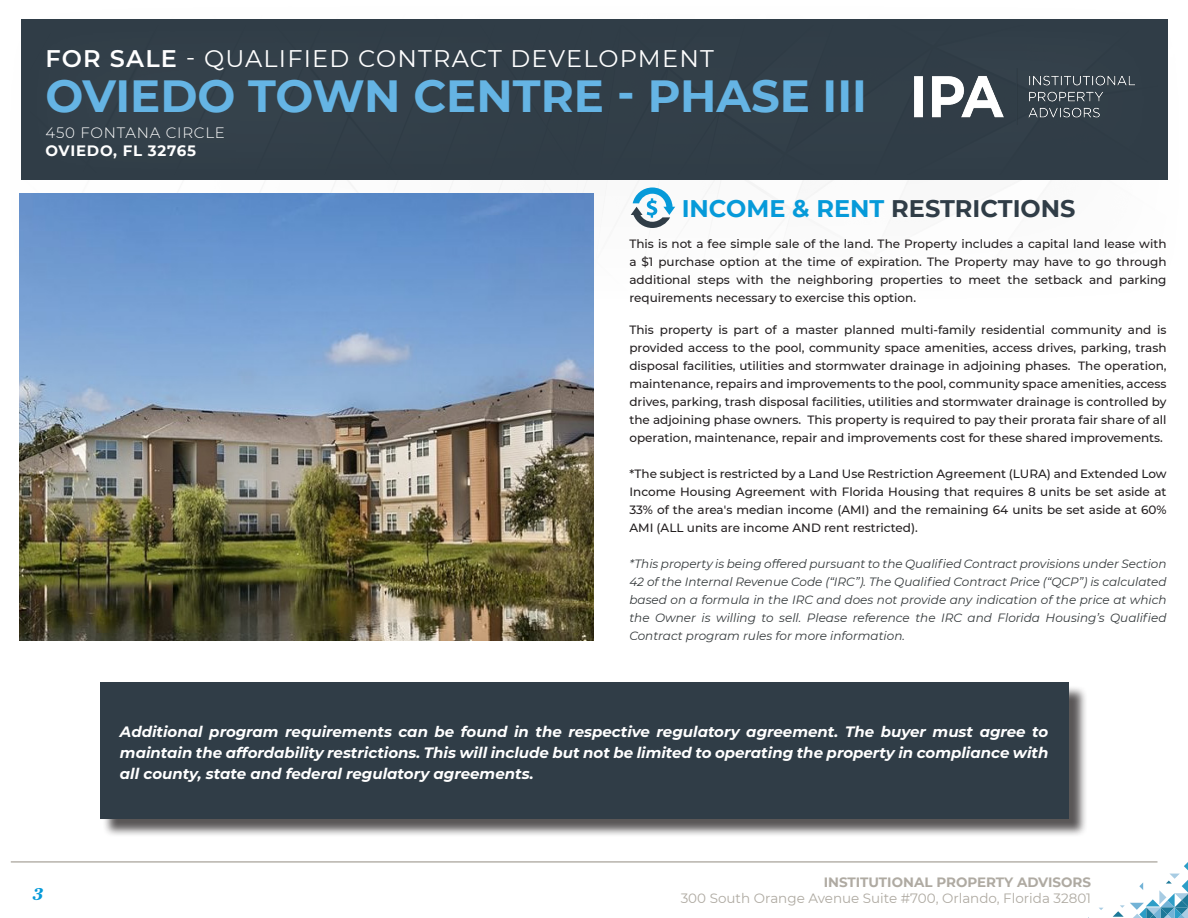
<style>
.page{position:relative;width:1188px;height:918px;background:#fff}
.page>*{position:absolute;margin:0;border:0;box-sizing:border-box;transform-origin:0 0}
.t1{font:700 45px "Montserrat";color:#65b4e4}
.t2{font:24px "Montserrat";letter-spacing:.05em;color:#fff}
.t3{font:700 24px "Montserrat";color:#303d47}
.t4{font:italic 700 16.5px "Georgia";color:#069ad9}
.t5{font:italic 700 15px/21px "Montserrat";color:#fff;text-align:justify}
.t6{font:300 15px "Montserrat";letter-spacing:.05em;color:#fff}
.t7{font:700 15px "Montserrat";letter-spacing:.05em;color:#fff}
.t8{font:13.5px "Montserrat";color:#afaaa2}
.t9{font:700 13.5px "Montserrat";color:#afaaa2}
.t10{font:500 12px/18px "Montserrat";color:#231f20;text-align:justify}
.t11{font:italic 12px/18px "Montserrat";color:#34393b;text-align:justify}
.s1{font-weight:600}
.s2{color:#069ad9}
</style>
<div class="page">
<svg style="left:1113px;top:862px;width:75px;height:56px"></svg>
<hr style="left:11px;top:861px;width:1147px;height:2px;background:#afaaa2">
<div style="left:21px;top:19px;width:1147px;height:161px;background:#313e48"></div>
<img style="left:914px;top:68px;width:221px;height:56px">
<img style="left:20px;top:194px;width:574px;height:446px">
<svg style="left:631px;top:188px;width:44px;height:40px"></svg>
<div style="left:102px;top:685px;width:985px;height:153px;background:#231f20;opacity:.75"></div>
<div style="left:100px;top:683px;width:969px;height:136px;background:#303d47"></div>
<h2 class="t2" style="left:46px;top:42px;width:670px"><span class="s1">FOR SALE</span> - QUALIFIED CONTRACT DEVELOPMENT</h2>
<h1 class="t1" style="left:46px;top:63px;width:823px">OVIEDO TOWN CENTRE - PHASE III</h1>
<p class="t6" style="left:46px;top:122px;width:181px">450 FONTANA CIRCLE</p>
<p class="t7" style="left:46px;top:140px;width:152px">OVIEDO, FL 32765</p>
<p class="t3" style="left:682px;top:192px;width:395px"><span class="s2">INCOME &amp; RENT</span> RESTRICTIONS</p>
<p class="t10" style="left:629px;top:234px;width:539px">This is not a fee simple sale of the land. The Property includes a capital land lease with a $1 purchase option at the time of expiration. The Property may have to go through additional steps with the neighboring properties to meet the setback and parking requirements necessary to exercise this option.</p>
<p class="t10" style="left:629px;top:321px;width:539px">This property is part of a master planned multi-family residential community and is provided access to the pool, community space amenities, access drives, parking, trash disposal facilities, utilities and stormwater drainage in adjoining phases. The operation, maintenance, repairs and improvements to the pool, community space amenities, access drives, parking, trash disposal facilities, utilities and stormwater drainage is controlled by the adjoining phase owners. This property is required to pay their prorata fair share of all operation, maintenance, repair and improvements cost for these shared improvements.</p>
<p class="t10" style="left:629px;top:465px;width:539px">*The subject is restricted by a Land Use Restriction Agreement (LURA) and Extended Low Income Housing Agreement with Florida Housing that requires 8 units be set aside at 33% of the area's median income (AMI) and the remaining 64 units be set aside at 60% AMI (ALL units are income AND rent restricted).</p>
<p class="t11" style="left:629px;top:555px;width:539px">*This property is being offered pursuant to the Qualified Contract provisions under Section 42 of the Internal Revenue Code (“IRC”). The Qualified Contract Price (“QCP”) is calculated based on a formula in the IRC and does not provide any indication of the price at which the Owner is willing to sell. Please reference the IRC and Florida Housing’s Qualified Contract program rules for more information.</p>
<h3 class="t4" style="left:33px;top:881px;width:12px">3</h3>
<p class="t5" style="left:120px;top:721px;width:930px">Additional program requirements can be found in the respective regulatory agreement. The buyer must agree to maintain the affordability restrictions. This will include but not be limited to operating the property in compliance with all county, state and federal regulatory agreements.</p>
<p class="t9" style="left:824px;top:872px;width:269px">INSTITUTIONAL PROPERTY ADVISORS</p>
<p class="t8" style="left:681px;top:889px;width:412px">300 South Orange Avenue Suite #700, Orlando, Florida 32801</p>
</div>
